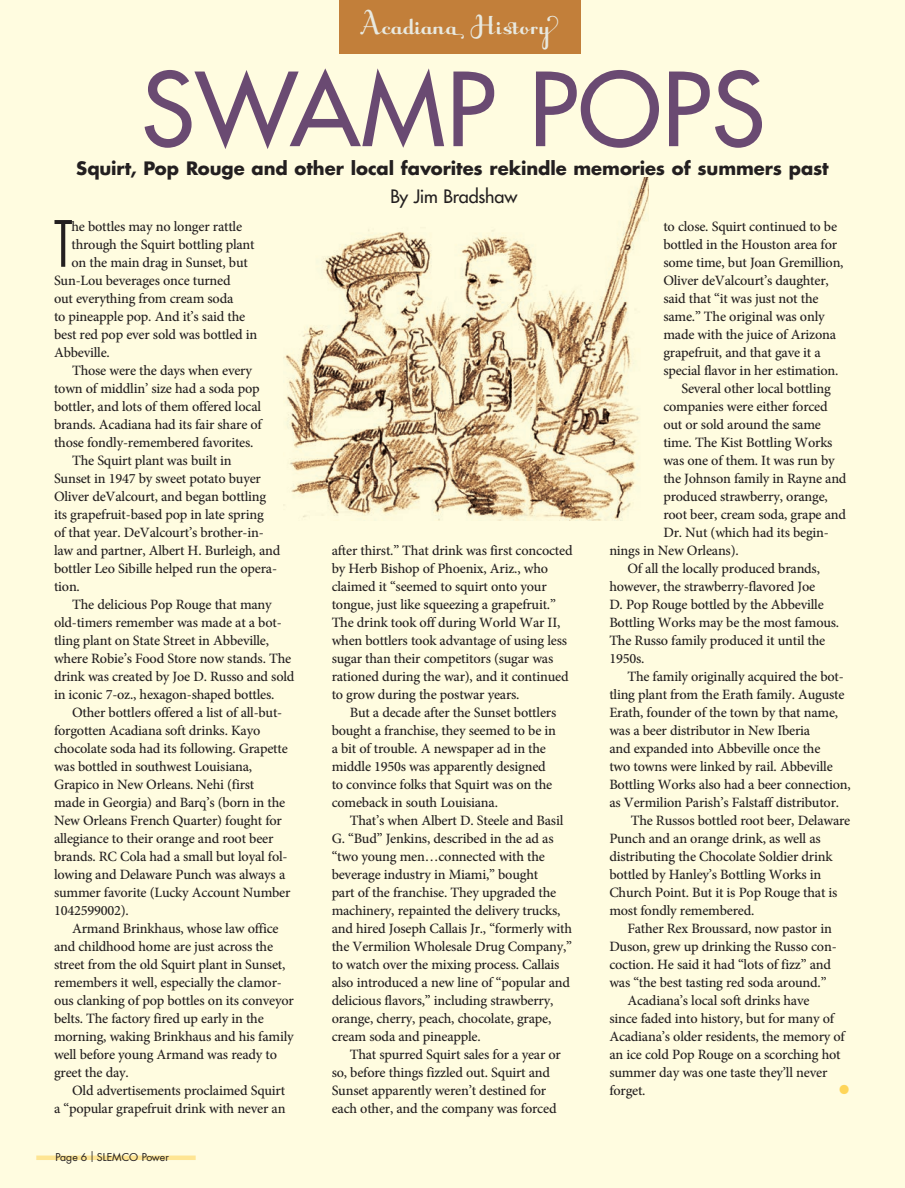
<style>
.page{position:relative;width:905px;height:1188px;background:#fff}
.page>*{position:absolute;margin:0;border:0;box-sizing:border-box;transform-origin:0 0}
.t1{font:500 99px "Futura Std";letter-spacing:.01em;color:#6a4a72}
.Body_Copy{font:300 condensed 61.95px "Futura";color:#231f20;scale:.95 1}
.Body_Copy-2{font:500 34.5px "Minion Pro";color:#fed559}
.Body_Copy-3{font:30px "Raniscript";letter-spacing:.03em;color:#e8e9e0}
.Body_Copy-4{font:700 18px "Futura";letter-spacing:-.005em;color:#231f20}
.Body_Copy-5{font:18px "Futura";letter-spacing:-.015em;color:#231f20}
.Body_Copy-6{font:500 14.25px/18px "Minion Pro";letter-spacing:-.015em;color:#231f20}
.t2{font:10.5px "Futura";color:#231f20}
</style>
<div class="page">
<div style="left:0;top:0;width:904px;height:1188px;background:#fffce0"></div>
<hr style="left:36px;top:1156px;width:160px;height:4px;background:#fee594">
<div style="left:339px;top:0;width:241px;height:54px;background:#c27f3a"></div>
<img style="left:284px;top:177px;width:364px;height:343px">
<p class="Body_Copy-3" style="left:361px;top:6px;width:199px">Acadiana History</p>
<p class="t1" style="left:141px;top:48px;width:625px">SWAMP POPS</p>
<p class="Body_Copy-4" style="left:76px;top:156px;width:753px">Squirt, Pop Rouge and other local favorites rekindle memories of summers past</p>
<p class="Body_Copy" style="left:54px;top:205px;width:21px">T</p>
<p class="Body_Copy-6" style="left:71px;top:217px;width:172px">he bottles may no longer rattle</p>
<p class="Body_Copy-6" style="left:71px;top:235px;width:185px">through the Squirt bottling plant</p>
<p class="Body_Copy-6" style="left:71px;top:253px;width:178px">on the main drag in Sunset, but</p>
<p class="Body_Copy-6" style="left:54px;top:271px;width:178px">Sun-Lou beverages once turned</p>
<p class="Body_Copy-6" style="left:54px;top:289px;width:181px">out everything from cream soda</p>
<p class="Body_Copy-6" style="left:54px;top:307px;width:193px">to pineapple pop. And it’s said the</p>
<p class="Body_Copy-6" style="left:54px;top:325px;width:205px">best red pop ever sold was bottled in</p>
<p class="Body_Copy-6" style="left:54px;top:343px;width:57px">Abbeville.</p>
<p class="Body_Copy-6" style="left:54px;top:361px;width:211px;text-indent:18px">Those were the days when every town of middlin’ size had a soda pop bottler, and lots of them offered local brands. Acadiana had its fair share of those fondly-remembered favorites.</p>
<p class="Body_Copy-6" style="left:54px;top:451px;width:228px;text-indent:18px">The Squirt plant was built in<br>Sunset in 1947 by sweet potato buyer Oliver deValcourt, and began bottling its grapefruit-based pop in late spring<br>of that year. DeValcourt’s brother-in&shy;law and partner, Albert H. Burleigh, and bottler Leo Sibille helped run the opera&shy;tion.</p>
<p class="Body_Copy-6" style="left:54px;top:595px;width:242px;text-indent:18px">The delicious Pop Rouge that many old-timers remember was made at a bot&shy;tling plant on State Street in Abbeville, where Robie’s Food Store now stands. The drink was created by Joe D. Russo and sold in iconic 7-oz., hexagon-shaped bottles.</p>
<p class="Body_Copy-6" style="left:54px;top:703px;width:238px;text-indent:18px">Other bottlers offered a list of all-but&shy;forgotten Acadiana soft drinks. Kayo chocolate soda had its following. Grapette was bottled in southwest Louisiana, Grapico in New Orleans. Nehi (first<br>made in Georgia) and Barq’s (born in the New Orleans French Quarter) fought for allegiance to their orange and root beer brands. RC Cola had a small but loyal fol&shy;lowing and Delaware Punch was always a summer favorite (Lucky Account Number 1042599002).</p>
<p class="Body_Copy-6" style="left:54px;top:919px;width:241px;text-indent:18px">Armand Brinkhaus, whose law office and childhood home are just across the street from the old Squirt plant in Sunset, remembers it well, especially the clamor&shy;ous clanking of pop bottles on its conveyor belts. The factory fired up early in the morning, waking Brinkhaus and his family well before young Armand was ready to greet the day.</p>
<p class="Body_Copy-6" style="left:54px;top:1081px;width:233px;text-align:right">Old advertisements proclaimed Squirt<br>a “popular grapefruit drink with never an</p>
<p class="t2" style="left:56px;top:1150px;width:115px">Page 6 ❘ SLEMCO Power</p>
<p class="Body_Copy-5" style="left:390px;top:185px;width:128px">By Jim Bradshaw</p>
<p class="Body_Copy-6" style="left:332px;top:541px;width:242px">after thirst.” That drink was first concocted by Herb Bishop of Phoenix, Ariz., who claimed it “seemed to squirt onto your tongue, just like squeezing a grapefruit.” The drink took off during World War II, when bottlers took advantage of using less sugar than their competitors (sugar was rationed during the war), and it continued to grow during the postwar years.</p>
<p class="Body_Copy-6" style="left:332px;top:703px;width:226px;text-indent:18px">But a decade after the Sunset bottlers bought a franchise, they seemed to be in a bit of trouble. A newspaper ad in the middle 1950s was apparently designed to convince folks that Squirt was on the comeback in south Louisiana.</p>
<p class="Body_Copy-6" style="left:332px;top:811px;width:242px;text-indent:18px">That’s when Albert D. Steele and Basil G. “Bud” Jenkins, described in the ad as “two young men…connected with the beverage industry in Miami,” bought<br>part of the franchise. They upgraded the machinery, repainted the delivery trucks, and hired Joseph Callais Jr., “formerly with the Vermilion Wholesale Drug Company,” to watch over the mixing process. Callais also introduced a new line of “popular and delicious flavors,” including strawberry, orange, cherry, peach, chocolate, grape, cream soda and pineapple.</p>
<p class="Body_Copy-6" style="left:332px;top:1045px;width:231px;text-indent:18px">That spurred Squirt sales for a year or so, before things fizzled out. Squirt and Sunset apparently weren’t destined for each other, and the company was forced</p>
<p class="Body_Copy-6" style="left:663px;top:217px;width:182px">to close. Squirt continued to be bottled in the Houston area for some time, but Joan Gremillion,<br>Oliver deValcourt’s daughter, said that “it was just not the same.” The original was only made with the juice of Arizona grapefruit, and that gave it a special flavor in her estimation.</p>
<p class="Body_Copy-6" style="left:681px;top:379px;width:151px">Several other local bottling</p>
<p class="Body_Copy-6" style="left:663px;top:397px;width:166px">companies were either forced</p>
<p class="Body_Copy-6" style="left:663px;top:415px;width:159px">out or sold around the same</p>
<p class="Body_Copy-6" style="left:663px;top:433px;width:171px">time. The Kist Bottling Works</p>
<p class="Body_Copy-6" style="left:663px;top:451px;width:173px">was one of them. It was run by</p>
<p class="Body_Copy-6" style="left:663px;top:469px;width:185px">the Johnson family in Rayne and</p>
<p class="Body_Copy-6" style="left:663px;top:487px;width:166px">produced strawberry, orange,</p>
<p class="Body_Copy-6" style="left:663px;top:505px;width:184px">root beer, cream soda, grape and</p>
<p class="Body_Copy-6" style="left:663px;top:523px;width:167px">Dr. Nut (which had its begin-</p>
<p class="Body_Copy-6" style="left:609px;top:541px;width:131px">nings in New Orleans).</p>
<p class="Body_Copy-6" style="left:609px;top:559px;width:231px;text-indent:18px">Of all the locally produced brands, however, the strawberry-flavored Joe<br>D. Pop Rouge bottled by the Abbeville<br>Bottling Works may be the most famous.<br>The Russo family produced it until the<br>1950s.</p>
<p class="Body_Copy-6" style="left:609px;top:667px;width:243px;text-indent:18px">The family originally acquired the bot&shy;tling plant from the Erath family. Auguste Erath, founder of the town by that name, was a beer distributor in New Iberia<br>and expanded into Abbeville once the<br>two towns were linked by rail. Abbeville Bottling Works also had a beer connection, as Vermilion Parish’s Falstaff distributor.</p>
<p class="Body_Copy-6" style="left:609px;top:811px;width:242px;text-indent:21px">The Russos bottled root beer, Delaware Punch and an orange drink, as well as distributing the Chocolate Soldier drink bottled by Hanley’s Bottling Works in Church Point. But it is Pop Rouge that is most fondly remembered.</p>
<p class="Body_Copy-6" style="left:609px;top:919px;width:229px;text-indent:18px">Father Rex Broussard, now pastor in Duson, grew up drinking the Russo con&shy;coction. He said it had “lots of fizz” and was “the best tasting red soda around.”</p>
<p class="Body_Copy-6" style="left:609px;top:991px;width:238px;text-indent:18px">Acadiana’s local soft drinks have<br>since faded into history, but for many of Acadiana’s older residents, the memory of an ice cold Pop Rouge on a scorching hot summer day was one taste they’ll never forget.</p>
<p class="Body_Copy-2" style="left:837px;top:1063px;width:15px">•</p>
</div>
